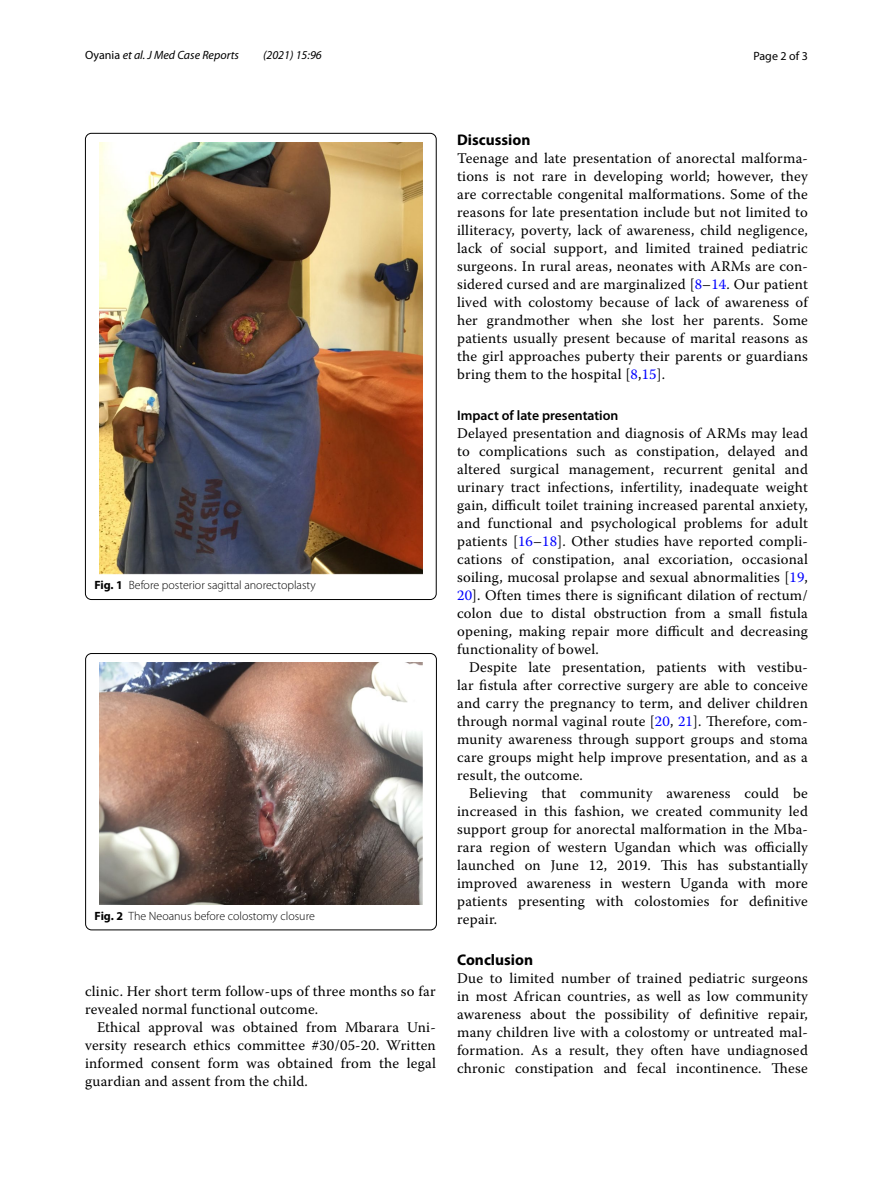
<style>
.page{position:relative;width:893px;height:1187px;background:#fff}
.page>*{position:absolute;margin:0;border:0;box-sizing:border-box;transform-origin:0 0}
.t1{font:700 15.45px "Myriad Pro";color:#000}
.t2{font:14.7px/18px "Warnock Pro";letter-spacing:.015em;color:#000;text-align:justify}
.t3{font:600 13.8px "Myriad Pro";color:#000}
.t4{font:300 12px "Myriad Pro";color:#000}
.t5{font:italic 12px "Myriad Pro";color:#000}
.t6{font:12px "Myriad Pro";color:#000}
.s1{font-style:normal}
.s2{font-weight:700}
.s3{color:#00f}
</style>
<div class="page">
<img style="left:99px;top:142px;width:323px;height:432px">
<img style="left:99px;top:662px;width:324px;height:242px">
<div style="left:85px;top:653px;width:352px;height:277px;border:1px solid #000;border-radius:6px"></div>
<p class="t5" style="left:85px;top:48px;width:155px"><span class="s1">Oyania</span> et al. J Med Case Reports</p>
<p class="t5" style="left:263px;top:48px;width:60px">(2021) 15:96</p>
<p class="t6" style="left:753px;top:48px;width:56px">Page 2 of 3</p>
<p class="t4" style="left:94px;top:578px;width:223px"><span class="s2">Fig. 1</span> Before posterior sagittal anorectoplasty</p>
<p class="t4" style="left:95px;top:909px;width:222px"><span class="s2">Fig. 2</span> The Neoanus before colostomy closure</p>
<p class="t2" style="left:85px;top:982px;width:352px">clinic. Her short term follow-ups of three months so far revealed normal functional outcome.</p>
<p class="t2" style="left:85px;top:1018px;width:352px;text-indent:12px">Ethical approval was obtained from Mbarara Uni&shy;versity research ethics committee #30/05-20. Written informed consent form was obtained from the legal guardian and assent from the child.</p>
<p class="t1" style="left:457px;top:129px;width:75px">Discussion</p>
<p class="t2" style="left:457px;top:148px;width:352px">Teenage and late presentation of anorectal malforma&shy;tions is not rare in developing world; however, they are correctable congenital malformations. Some of the reasons for late presentation include but not limited to illiteracy, poverty, lack of awareness, child negligence, lack of social support, and limited trained pediatric surgeons. In rural areas, neonates with ARMs are con&shy;sidered cursed and are marginalized [<span class="s3">8</span>–<span class="s3">14</span>. Our patient lived with colostomy because of lack of awareness of her grandmother when she lost her parents. Some patients usually present because of marital reasons as the girl approaches puberty their parents or guardians bring them to the hospital [<span class="s3">8</span>,<span class="s3">15</span>].</p>
<p class="t3" style="left:457px;top:406px;width:163px">Impact of late presentation</p>
<p class="t2" style="left:457px;top:423px;width:352px">Delayed presentation and diagnosis of ARMs may lead to complications such as constipation, delayed and altered surgical management, recurrent genital and urinary tract infections, infertility, inadequate weight gain, difficult toilet training increased parental anxiety, and functional and psychological problems for adult patients [<span class="s3">16</span>–<span class="s3">18</span>]. Other studies have reported compli&shy;cations of constipation, anal excoriation, occasional soiling, mucosal prolapse and sexual abnormalities [<span class="s3">19</span>, <span class="s3">20</span>]. Often times there is significant dilation of rectum/ colon due to distal obstruction from a small fistula opening, making repair more difficult and decreasing functionality of bowel.</p>
<p class="t2" style="left:457px;top:657px;width:352px;text-indent:12px">Despite late presentation, patients with vestibu&shy;lar fistula after corrective surgery are able to conceive and carry the pregnancy to term, and deliver children through normal vaginal route [<span class="s3">20</span>, <span class="s3">21</span>]. Therefore, com&shy;munity awareness through support groups and stoma care groups might help improve presentation, and as a result, the outcome.</p>
<p class="t2" style="left:457px;top:783px;width:352px;text-indent:12px">Believing that community awareness could be increased in this fashion, we created community led support group for anorectal malformation in the Mba&shy;rara region of western Ugandan which was officially launched on June 12, 2019. This has substantially improved awareness in western Uganda with more patients presenting with colostomies for definitive repair.</p>
<p class="t1" style="left:457px;top:949px;width:77px">Conclusion</p>
<p class="t2" style="left:457px;top:968px;width:352px">Due to limited number of trained pediatric surgeons in most African countries, as well as low community awareness about the possibility of definitive repair, many children live with a colostomy or untreated mal&shy;formation. As a result, they often have undiagnosed chronic constipation and fecal incontinence. These</p>
</div>
